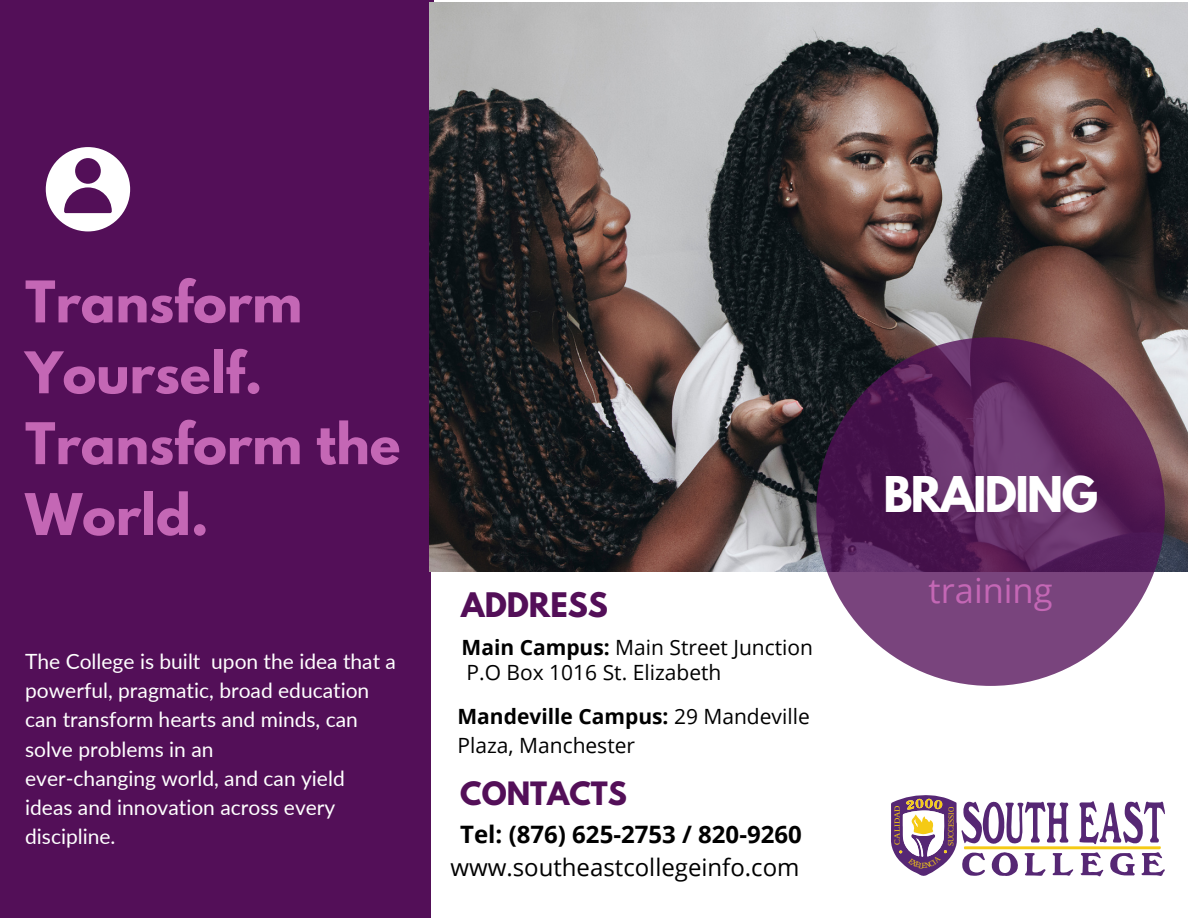
<style>
.page{position:relative;width:1188px;height:918px;background:#fff}
.page>*{position:absolute;margin:0;border:0;box-sizing:border-box;transform-origin:0 0}
.t1{font:700 50.85px/70.8px "League Spartan";color:#c467b5}
.t2{font:700 43.65px "League Spartan";letter-spacing:-.035em;color:#fff}
.t3{font:34.5px "Open Sans";color:#c467b5}
.t4{font:700 30px "League Spartan";color:#530f58}
.t5{font:700 28.5px "League Spartan";color:#530f58}
.t6{font:24px "Open Sans";color:#000}
.t7{font:700 24px "Open Sans";color:#000}
.t8{font:21px "Lato";color:#fff}
.t9{font:21px "Open Sans";color:#000}
.t10{font:700 21px "Open Sans";color:#000}
.t11{font:7.8px "Liberation Serif";color:#fed110;scale:.93 1}
.t12{font:7.8px "Liberation Serif";color:#fed110;scale:1.11 1}
.s1{font-weight:700}
.s2{font-weight:400}
</style>
<div class="page">
<div style="left:0;top:0;width:434px;height:918px;background:#530f58"></div>
<div style="left:432px;top:571px;width:754px;height:347px;background:#fff"></div>
<img style="left:430px;top:3px;width:758px;height:569px">
<svg style="left:816px;top:337px;width:349px;height:349px;background:#612b64"></svg>
<svg style="left:46px;top:147px;width:84px;height:84px"></svg>
<svg style="left:891px;top:795px;width:274px;height:82px"></svg>
<p class="t1" style="left:25px;top:273px;width:279px">Transform</p>
<p class="t1" style="left:25px;top:344px;width:239px">Yourself.</p>
<p class="t1" style="left:25px;top:415px;width:377px">Transform the<br>World.</p>
<p class="t8" style="left:25px;top:648px;width:372px">The College is built upon the idea that a</p>
<p class="t8" style="left:25px;top:677px;width:346px">powerful, pragmatic, broad education</p>
<p class="t8" style="left:25px;top:707px;width:334px">can transform hearts and minds, can</p>
<p class="t8" style="left:25px;top:736px;width:190px">solve problems in an</p>
<p class="t8" style="left:25px;top:765px;width:321px">ever-changing world, and can yield</p>
<p class="t8" style="left:25px;top:794px;width:312px">ideas and innovation across every</p>
<p class="t8" style="left:25px;top:824px;width:92px">discipline.</p>
<p class="t4" style="left:461px;top:590px;width:148px">ADDRESS</p>
<p class="t9" style="left:462px;top:633px;width:353px"><span class="s1">Main Campus:</span> Main Street Junction</p>
<p class="t9" style="left:467px;top:658px;width:256px">P.O Box 1016 St. Elizabeth</p>
<p class="t10" style="left:457px;top:702px;width:354px">Mandeville Campus: <span class="s2">29 Mandeville</span></p>
<p class="t9" style="left:457px;top:731px;width:179px">Plaza, Manchester</p>
<p class="t5" style="left:460px;top:780px;width:168px">CONTACTS</p>
<p class="t7" style="left:460px;top:818px;width:343px">Tel: (876) 625-2753 / 820-9260</p>
<p class="t6" style="left:450px;top:851px;width:351px">www.southeastcollegeinfo.com</p>
<p class="t2" style="left:883px;top:473px;width:216px">BRAIDING</p>
<p class="t3" style="left:929px;top:566px;width:126px">training</p>
<p class="t12" style="left:893px;top:845px;width:37px;rotate:-90deg">CALIDAD</p>
<p class="t11" style="left:946px;top:846px;width:44px;rotate:-89deg">SUCCESSIO</p>
</div>
